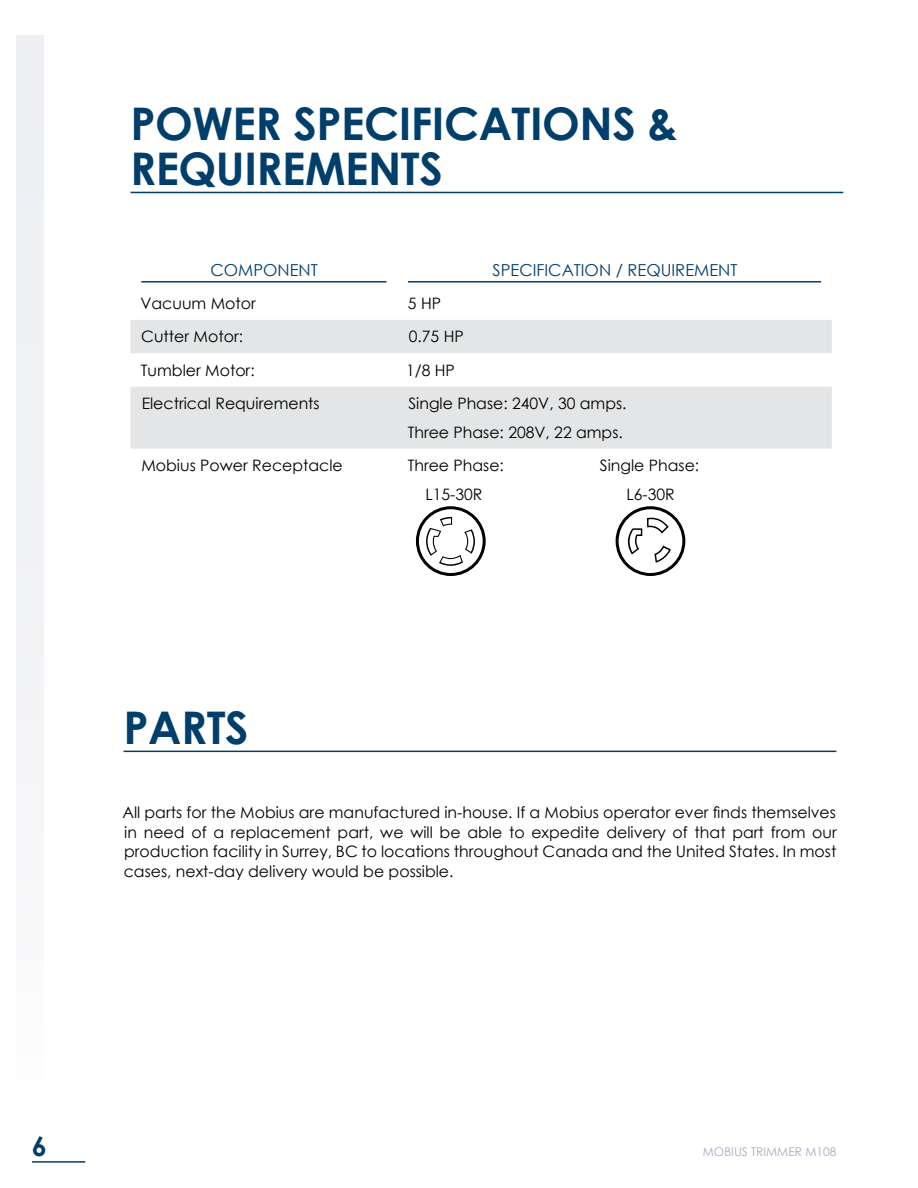
<style>
.page{position:relative;width:918px;height:1188px;background:#fff}
.page>*{position:absolute;margin:0;border:0;box-sizing:border-box;transform-origin:0 0}
.t1{font:700 45px/45px "Century Gothic";letter-spacing:-.01em;color:#003e6b}
.t2{font:700 27px "Century Gothic";color:#003e6b}
.t3{font:16.5px "Century Gothic";color:#003e6b}
.t4{font:15.75px/19.5px "Century Gothic";color:#000}
.t5{font:12px "Century Gothic";color:#a7abc0}
</style>
<div class="page">
<hr style="left:32px;top:1161px;width:53px;height:2px;background:#003e6b">
<div style="left:17px;top:35px;width:27px;height:1064px;background:#f2f2f5"></div>
<hr style="left:130px;top:192px;width:713px;height:1px;background:#003e6b">
<svg style="left:130px;top:320px;width:702px;height:129px;fill:#e4e5e6"></svg>
<hr style="left:141px;top:281px;width:245px;height:2px;background:#003e6b">
<hr style="left:408px;top:281px;width:413px;height:2px;background:#003e6b">
<hr style="left:124px;top:751px;width:712px;height:1px;background:#003e6b">
<div style="left:416px;top:506px;width:70px;height:70px;border:3px solid #000;border-radius:50%"></div>
<svg style="left:426px;top:517px;width:49px;height:49px"></svg>
<div style="left:616px;top:506px;width:69px;height:70px;border:3px solid #000;border-radius:50%"></div>
<svg style="left:627px;top:518px;width:44px;height:45px"></svg>
<h1 class="t1" style="left:130px;top:99px;width:550px">POWER SPECIFICATIONS &amp;<br>REQUIREMENTS</h1>
<p class="t3" style="left:210px;top:258px;width:109px">COMPONENT</p>
<p class="t3" style="left:493px;top:258px;width:246px">SPECIFICATION / REQUIREMENT</p>
<p class="t4" style="left:140px;top:293px;width:117px">Vacuum Motor</p>
<p class="t4" style="left:408px;top:293px;width:35px">5 HP</p>
<p class="t4" style="left:141px;top:327px;width:103px">Cutter Motor:</p>
<p class="t4" style="left:409px;top:327px;width:56px">0.75 HP</p>
<p class="t4" style="left:141px;top:360px;width:115px">Tumbler Motor:</p>
<p class="t4" style="left:406px;top:360px;width:50px">1/8 HP</p>
<p class="t4" style="left:142px;top:394px;width:180px">Electrical Requirements</p>
<p class="t4" style="left:408px;top:389px;width:220px;line-height:28.5px">Single Phase: 240V, 30 amps.<br>Three Phase: 208V, 22 amps.</p>
<p class="t4" style="left:141px;top:456px;width:203px">Mobius Power Receptacle</p>
<p class="t4" style="left:408px;top:456px;width:98px">Three Phase:</p>
<p class="t4" style="left:600px;top:456px;width:101px">Single Phase:</p>
<p class="t4" style="left:426px;top:484px;width:58px">L15-30R</p>
<p class="t4" style="left:626px;top:484px;width:50px">L6-30R</p>
<h1 class="t1" style="left:124px;top:703px;width:127px">PARTS</h1>
<p class="t4" style="left:122px;top:802px;width:716px;text-align:justify">All parts for the Mobius are manufactured in-house. If a Mobius operator ever finds themselves in need of a replacement part, we will be able to expedite delivery of that part from our production facility in Surrey, BC to locations throughout Canada and the United States. In most cases, next-day delivery would be possible.</p>
<h2 class="t2" style="left:32px;top:1125px;width:17px">6</h2>
<p class="t5" style="left:703px;top:1143px;width:135px">MOBIUS TRIMMER M108</p>
</div>
